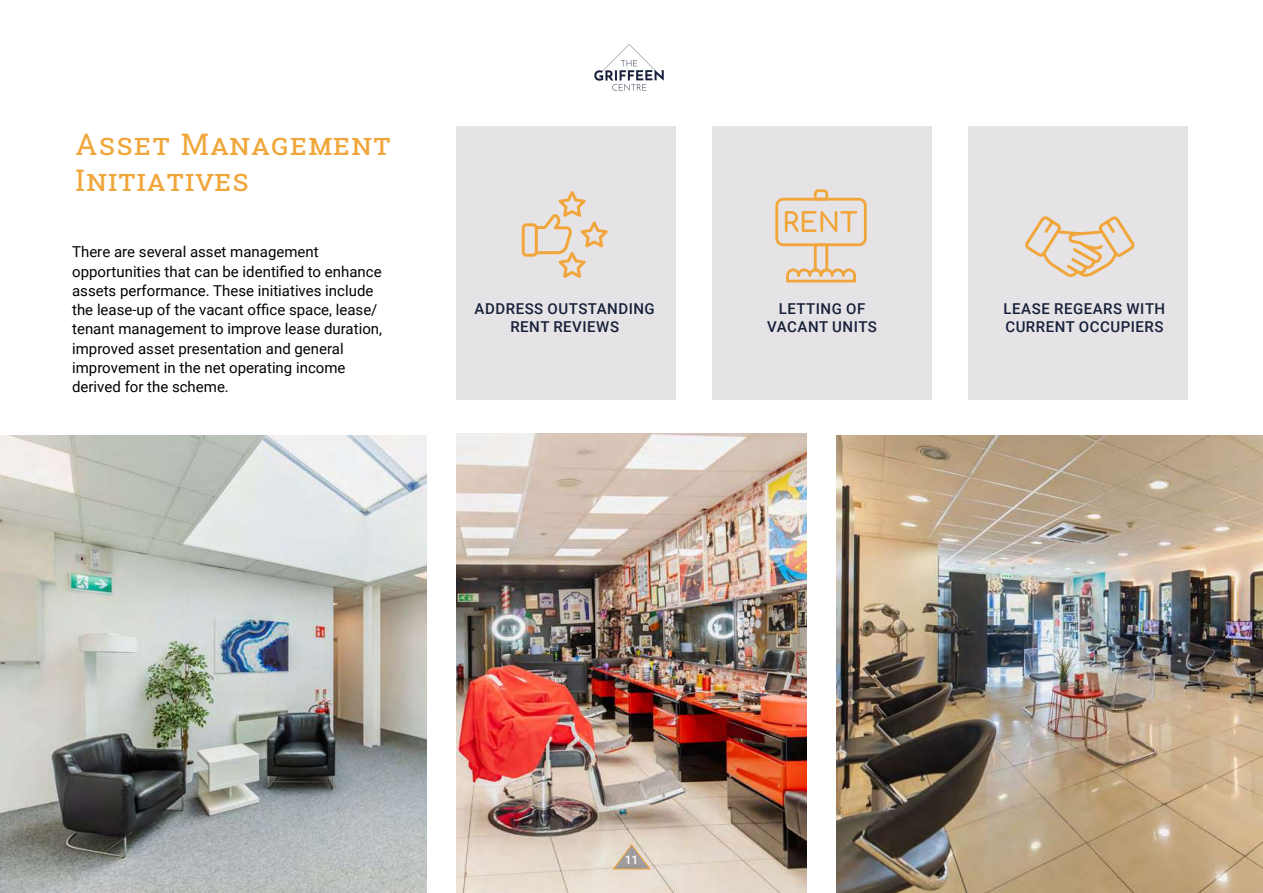
<style>
.page{position:relative;width:1263px;height:893px;background:#fff}
.page>*{position:absolute;margin:0;border:0;box-sizing:border-box;transform-origin:0 0}
.t1{font:30px/36px "Roboto Slab";letter-spacing:.05em;color:#f0a63b}
.t2{font:15px/19.2px "Roboto";color:#000303}
.t3{font:500 15px/18px "Roboto";letter-spacing:.035em;color:#17213b;text-align:center}
.t4{font:500 12px "Roboto";color:#fff}
</style>
<div class="page">
<div style="left:456px;top:126px;width:220px;height:273px;background:#e6e3e6"></div>
<div style="left:712px;top:126px;width:220px;height:273px;background:#e6e3e6"></div>
<div style="left:968px;top:126px;width:220px;height:273px;background:#e6e3e6"></div>
<img style="left:0;top:435px;width:426px;height:457px">
<img style="left:456px;top:434px;width:351px;height:459px">
<img style="left:837px;top:435px;width:426px;height:458px">
<svg style="left:521px;top:191px;width:87px;height:87px"></svg>
<svg style="left:775px;top:189px;width:92px;height:93px"></svg>
<svg style="left:1025px;top:216px;width:110px;height:61px"></svg>
<svg style="left:594px;top:44px;width:70px;height:47px"></svg>
<svg style="left:612px;top:843px;width:40px;height:27px"></svg>
<h1 class="t1" style="left:75px;top:126px;width:317px">Asset Management<br>Initiatives</h1>
<p class="t2" style="left:72px;top:242px;width:311px">There are several asset management opportunities that can be identified to enhance assets performance. These initiatives include the lease-up of the vacant office space, lease/ tenant management to improve lease duration, improved asset presentation and general improvement in the net operating income derived for the scheme.</p>
<p class="t3" style="left:475px;top:299px;width:182px">ADDRESS OUTSTANDING<br>RENT REVIEWS</p>
<p class="t3" style="left:767px;top:299px;width:111px">LETTING OF<br>VACANT UNITS</p>
<p class="t3" style="left:1004px;top:299px;width:163px;text-align:left">LEASE REGEARS WITH<br>CURRENT OCCUPIERS</p>
<p class="t4" style="left:625px;top:852px;width:15px">11</p>
</div>
